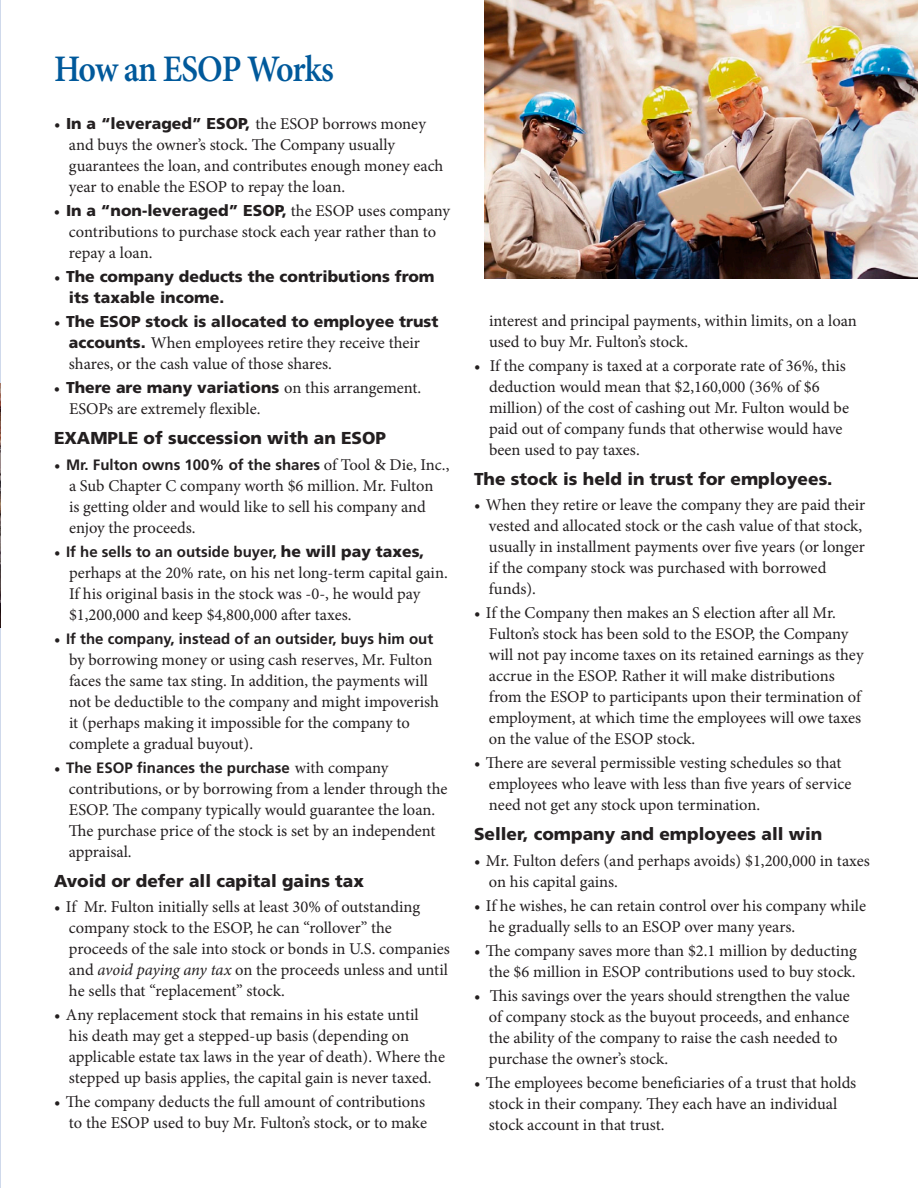
<style>
.page{position:relative;width:918px;height:1188px;background:#fff}
.page>*{position:absolute;margin:0;border:0;box-sizing:border-box;transform-origin:0 0}
.t1{font:600 37.5px "Minion Pro";letter-spacing:-.035em;color:#00599b;scale:.9 1}
.t2{font:900 17.25px "Frutiger LT Std";color:#231f20}
.t3{font:16.5px/21px "Minion Pro";letter-spacing:-.005em;color:#231f20}
.t4{font:900 15.75px/21px "Frutiger LT Std";color:#231f20}
.t5{font:700 15px "Frutiger LT Std";color:#231f20}
.s1{font-family:"Frutiger LT Std";font-weight:900;font-size:15.75px}
.s2{font-family:"Minion Pro";font-weight:400;font-size:16.5px}
.s3{font-family:"Frutiger LT Std";font-weight:900}
.s4{font-weight:900;font-size:15.75px}
.s5{font-style:italic}
</style>
<div class="page">
<hr style="left:0;top:0;width:1px;height:1188px;background:#cfd9eb">
<img style="left:0;top:383px;width:1px;height:245px">
<img style="left:485px;top:0;width:433px;height:279px">
<h1 class="t1" style="left:54px;top:43px;width:312px">How an ESOP Works</h1>
<p class="t3" style="left:69px;top:114px;width:376px;text-indent:-15px">• <span class="s1">In a “leveraged” ESOP,</span> the ESOP borrows money and buys the owner’s stock. The Company usually guarantees the loan, and contributes enough money each year to enable the ESOP to repay the loan.</p>
<p class="t4" style="left:54px;top:200px;width:398px"><span class="s2">•</span> In a “non-leveraged” ESOP, <span class="s2">the ESOP uses company</span></p>
<p class="t3" style="left:69px;top:222px;width:369px">contributions to purchase stock each year rather than to repay a loan.</p>
<p class="t4" style="left:69px;top:266px;width:367px;text-indent:-15px"><span class="s2">•</span> The company deducts the contributions from its taxable income.</p>
<p class="t4" style="left:54px;top:311px;width:386px"><span class="s2">•</span> The ESOP stock is allocated to employee trust</p>
<p class="t3" style="left:69px;top:333px;width:353px"><span class="s1">accounts</span><span class="s3">.</span> When employees retire they receive their shares, or the cash value of those shares.</p>
<p class="t4" style="left:54px;top:377px;width:369px"><span class="s2">•</span> There are many variations <span class="s2">on this arrangement.</span></p>
<p class="t3" style="left:69px;top:399px;width:193px">ESOPs are extremely flexible.</p>
<p class="t2" style="left:54px;top:428px;width:334px">EXAMPLE of succession with an ESOP</p>
<p class="t5" style="left:54px;top:456px;width:397px"><span class="s2">•</span> Mr. Fulton owns 100% of the shares <span class="s2">of Tool &amp; Die, Inc.,</span></p>
<p class="t3" style="left:69px;top:475px;width:366px">a Sub Chapter C company worth $6 million. Mr. Fulton is getting older and would like to sell his company and enjoy the proceeds.</p>
<p class="t5" style="left:54px;top:543px;width:372px"><span class="s2">•</span> If he sells to an outside buyer, <span class="s4">he will pay taxes,</span></p>
<p class="t3" style="left:69px;top:562px;width:380px">perhaps at the 20% rate, on his net long-term capital gain.<br>If his original basis in the stock was -0-, he would pay $1,200,000 and keep $4,800,000 after taxes.</p>
<p class="t5" style="left:54px;top:630px;width:381px"><span class="s2">•</span> If the company, instead of an outsider, buys him out</p>
<p class="t3" style="left:69px;top:649px;width:372px">by borrowing money or using cash reserves, Mr. Fulton faces the same tax sting. In addition, the payments will not be deductible to the company and might impoverish it (perhaps making it impossible for the company to complete a gradual buyout).</p>
<p class="t5" style="left:54px;top:759px;width:336px"><span class="s2">•</span> The ESOP finances the purchase <span class="s2">with company</span></p>
<p class="t3" style="left:69px;top:778px;width:380px">contributions, or by borrowing from a lender through the ESOP. The company typically would guarantee the loan.<br>The purchase price of the stock is set by an independent appraisal.</p>
<p class="t2" style="left:54px;top:870px;width:312px">Avoid or defer all capital gains tax</p>
<p class="t3" style="left:69px;top:897px;width:382px;text-indent:-15px">• If Mr. Fulton initially sells at least 30% of outstanding company stock to the ESOP, he can “rollover” the proceeds of the sale into stock or bonds in U.S. companies and <span class="s5">avoid paying any tax</span> on the proceeds unless and until he sells that “replacement” stock.</p>
<p class="t3" style="left:69px;top:1005px;width:378px;text-indent:-15px">• Any replacement stock that remains in his estate until<br>his death may get a stepped-up basis (depending on applicable estate tax laws in the year of death). Where the stepped up basis applies, the capital gain is never taxed.</p>
<p class="t3" style="left:54px;top:1092px;width:375px;text-align:right">• The company deducts the full amount of contributions to the ESOP used to buy Mr. Fulton’s stock, or to make</p>
<p class="t3" style="left:489px;top:310px;width:369px">interest and principal payments, within limits, on a loan used to buy Mr. Fulton’s stock.</p>
<p class="t3" style="left:489px;top:355px;width:362px;text-indent:-15px">• If the company is taxed at a corporate rate of 36%, this deduction would mean that $2,160,000 (36% of $6 million) of the cost of cashing out Mr. Fulton would be paid out of company funds that otherwise would have been used to pay taxes.</p>
<p class="t2" style="left:474px;top:468px;width:360px">The stock is held in trust for employees.</p>
<p class="t3" style="left:489px;top:494px;width:378px;text-indent:-15px">• When they retire or leave the company they are paid their vested and allocated stock or the cash value of that stock, usually in installment payments over five years (or longer if the company stock was purchased with borrowed funds).</p>
<p class="t3" style="left:489px;top:602px;width:376px;text-indent:-15px">• If the Company then makes an S election after all Mr.<br>Fulton’s stock has been sold to the ESOP, the Company will not pay income taxes on its retained earnings as they accrue in the ESOP. Rather it will make distributions from the ESOP to participants upon their termination of employment, at which time the employees will owe taxes on the value of the ESOP stock.</p>
<p class="t3" style="left:489px;top:752px;width:364px;text-indent:-15px">• There are several permissible vesting schedules so that employees who leave with less than five years of service need not get any stock upon termination.</p>
<p class="t2" style="left:474px;top:824px;width:350px">Seller, company and employees all win</p>
<p class="t3" style="left:489px;top:850px;width:383px;text-indent:-15px">• Mr. Fulton defers (and perhaps avoids) $1,200,000 in taxes on his capital gains.</p>
<p class="t3" style="left:489px;top:895px;width:379px;text-indent:-15px">• If he wishes, he can retain control over his company while he gradually sells to an ESOP over many years.</p>
<p class="t3" style="left:474px;top:940px;width:384px;text-align:right">• The company saves more than $2.1 million by deducting the $6 million in ESOP contributions used to buy stock.</p>
<p class="t3" style="left:489px;top:985px;width:362px;text-indent:-15px">• This savings over the years should strengthen the value of company stock as the buyout proceeds, and enhance the ability of the company to raise the cash needed to purchase the owner’s stock.</p>
<p class="t3" style="left:489px;top:1072px;width:369px;text-indent:-15px">• The employees become beneficiaries of a trust that holds stock in their company. They each have an individual stock account in that trust.</p>
</div>
